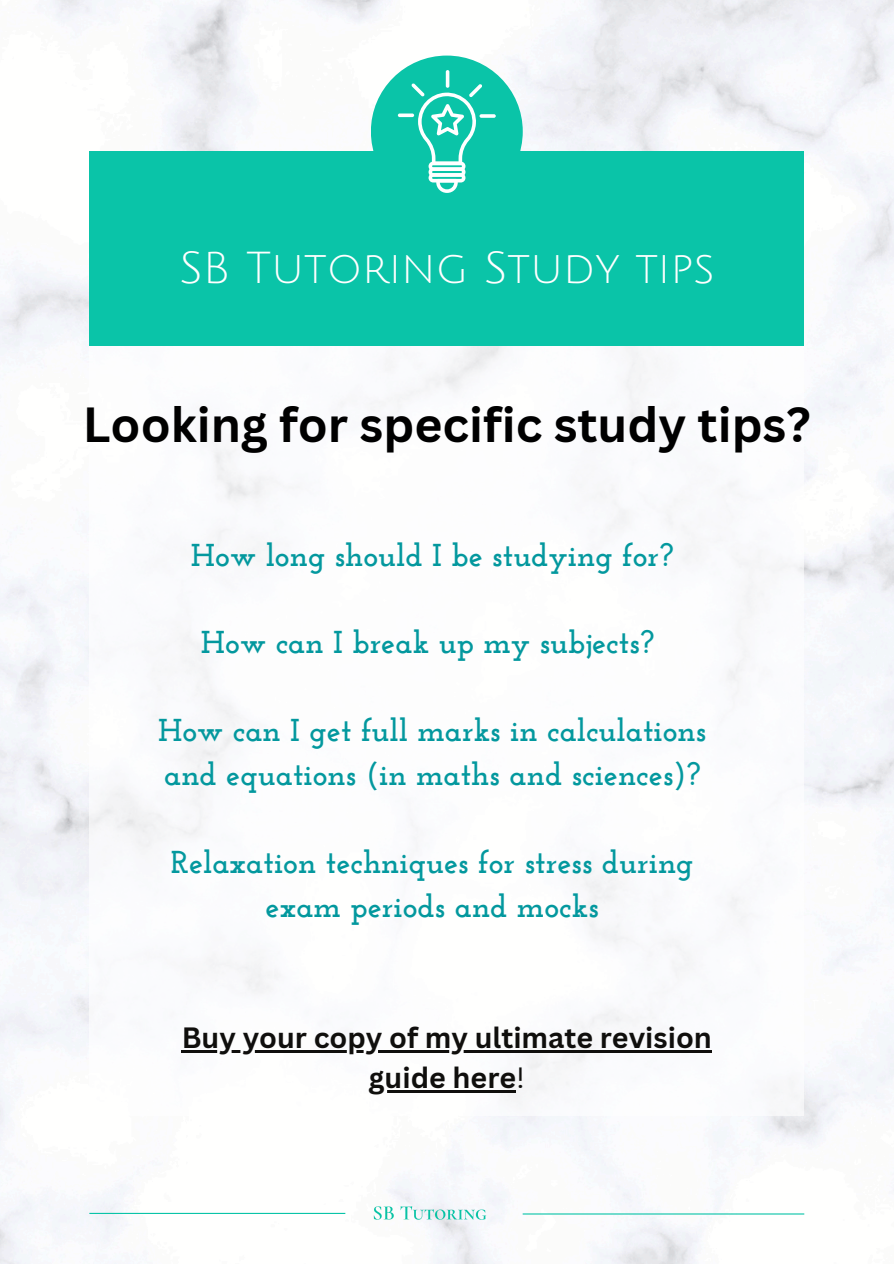
<style>
.page{position:relative;width:894px;height:1264px;background:#fff}
.page>*{position:absolute;margin:0;border:0;box-sizing:border-box;transform-origin:0 0}
.t1{font:700 48px "Canva Sans";color:#000}
.t2{font:43.5px "Julius Sans One";color:#fff}
.t3{font:700 31.5px/43.8px "Josefin Slab";color:#03989e}
.t4{font:700 28.5px "Canva Sans";color:#100f0d}
.s1{font-weight:400}
</style>
<div class="page">
<img style="left:0;top:0;width:893px;height:1263px">
<img style="left:370px;top:1206px;width:118px;height:15px">
<hr style="left:89px;top:1212px;width:256px;height:1px;background:#0ac4a8">
<hr style="left:522px;top:1213px;width:282px;height:1px;background:#0ac4a8">
<div style="left:89px;top:346px;width:715px;height:769px;background:#fff"></div>
<div style="left:89px;top:152px;width:714px;height:194px;background:#0ac4a8"></div>
<div style="left:371px;top:56px;width:151px;height:151px;background:#0ac4a8;border-radius:50%"></div>
<svg style="left:445px;top:70px;width:4px;height:18px"></svg>
<svg style="left:479px;top:114px;width:16px;height:4px"></svg>
<svg style="left:398px;top:113px;width:16px;height:4px"></svg>
<svg style="left:411px;top:83px;width:71px;height:110px"></svg>
<hr style="left:182px;top:1050px;width:529px;height:2px;background:#100f0d">
<hr style="left:368px;top:1089px;width:148px;height:3px;background:#100f0d">
<h3 class="t2" style="left:179px;top:245px;width:536px">SB Tutoring Study tips</h3>
<h1 class="t1" style="left:83px;top:391px;width:729px">Looking for specific study tips?</h1>
<p class="t3" style="left:191px;top:536px;width:484px">How long should I be studying for?</p>
<h2 class="t3" style="left:201px;top:623px;width:454px">How can I break up my subjects?</h2>
<h3 class="t3" style="left:158px;top:711px;width:549px">How can I get full marks in calculations and equations (in maths and sciences)?</h3>
<h3 class="t3" style="left:171px;top:843px;width:524px;text-align:center">Relaxation techniques for stress during exam periods and mocks</h3>
<h3 class="t4" style="left:182px;top:1017px;width:531px">Buy your copy of my ultimate revision</h3>
<p class="t4" style="left:368px;top:1057px;width:158px">guide here<span class="s1">!</span></p>
</div>
